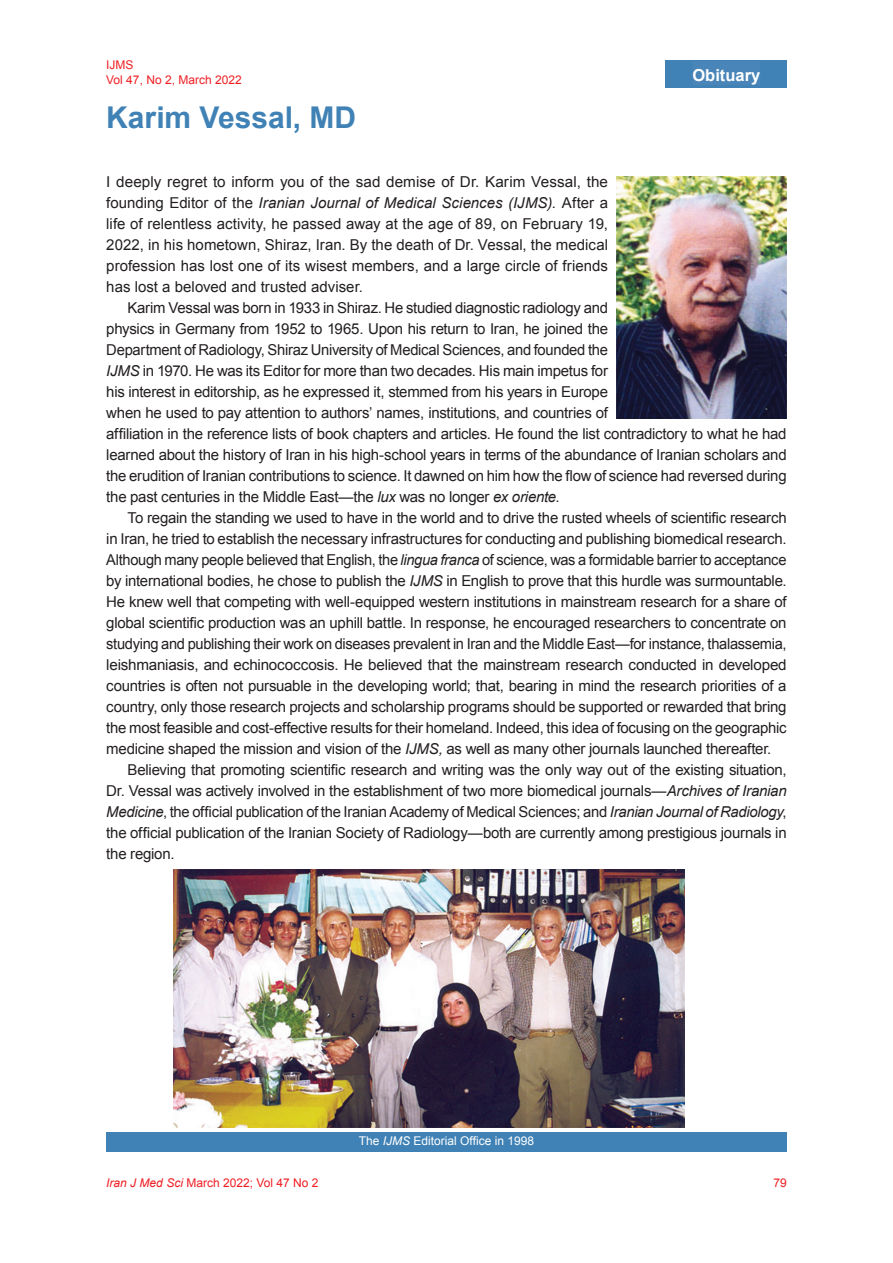
<style>
.page{position:relative;width:893px;height:1263px;background:#fff}
.page>*{position:absolute;margin:0;border:0;box-sizing:border-box;transform-origin:0 0}
.t1{font:700 30px "Arial";color:#4082b5}
.t2{font:700 16.5px "Arial";color:#fff}
.t3{font:15px/21px "Arial";letter-spacing:-.015em;color:#231f20;text-align:justify}
.t4{font:12px "Arial";color:#ee1d23}
.t5{font:12px "Arial";color:#fff}
.t6{font:12px/14.4px "Arial";color:#ee1f23}
.s1{font-style:italic}
</style>
<div class="page">
<div style="left:665px;top:60px;width:122px;height:28px;background:#4082b5"></div>
<div style="left:692px;top:61px;width:68px;height:24px;background:#4985b8"></div>
<img style="left:617px;top:176px;width:170px;height:242px">
<img style="left:174px;top:870px;width:511px;height:257px">
<div style="left:106px;top:1132px;width:681px;height:20px;background:#4082b5"></div>
<p class="t6" style="left:106px;top:58px;width:137px">IJMS<br>Vol 47, No 2, March 2022</p>
<h1 class="t1" style="left:106px;top:96px;width:251px">Karim Vessal, MD</h1>
<p class="t2" style="left:692px;top:63px;width:69px">Obituary</p>
<p class="t3" style="left:106px;top:172px;width:503px">I deeply regret to inform you of the sad demise of Dr. Karim Vessal, the founding Editor of the <span class="s1">Iranian Journal of Medical Sciences (IJMS).</span> After a life of relentless activity, he passed away at the age of 89, on February 19, 2022, in his hometown, Shiraz, Iran. By the death of Dr. Vessal, the medical profession has lost one of its wisest members, and a large circle of friends has lost a beloved and trusted adviser.</p>
<p class="t3" style="left:106px;top:298px;width:682px;text-align:left;text-indent:21px">Karim Vessal was born in 1933 in Shiraz. He studied diagnostic radiology and<br>physics in Germany from 1952 to 1965. Upon his return to Iran, he joined the<br>Department of Radiology, Shiraz University of Medical Sciences, and founded the<br><span class="s1">IJMS</span> in 1970. He was its Editor for more than two decades. His main impetus for<br>his interest in editorship, as he expressed it, stemmed from his years in Europe<br>when he used to pay attention to authors’ names, institutions, and countries of<br>affiliation in the reference lists of book chapters and articles. He found the list contradictory to what he had learned about the history of Iran in his high-school years in terms of the abundance of Iranian scholars and the erudition of Iranian contributions to science. It dawned on him how the flow of science had reversed during the past centuries in the Middle East—the <span class="s1">lux</span> was no longer <span class="s1">ex oriente</span>.</p>
<p class="t3" style="left:106px;top:508px;width:682px;text-indent:21px">To regain the standing we used to have in the world and to drive the rusted wheels of scientific research in Iran, he tried to establish the necessary infrastructures for conducting and publishing biomedical research.<br>Although many people believed that English, the <span class="s1">lingua franca</span> of science, was a formidable barrier to acceptance by international bodies, he chose to publish the <span class="s1">IJMS</span> in English to prove that this hurdle was surmountable.<br>He knew well that competing with well-equipped western institutions in mainstream research for a share of global scientific production was an uphill battle. In response, he encouraged researchers to concentrate on studying and publishing their work on diseases prevalent in Iran and the Middle East—for instance, thalassemia, leishmaniasis, and echinococcosis. He believed that the mainstream research conducted in developed countries is often not pursuable in the developing world; that, bearing in mind the research priorities of a country, only those research projects and scholarship programs should be supported or rewarded that bring the most feasible and cost-effective results for their homeland. Indeed, this idea of focusing on the geographic medicine shaped the mission and vision of the <span class="s1">IJMS,</span> as well as many other journals launched thereafter.</p>
<p class="t3" style="left:106px;top:760px;width:682px;text-indent:21px">Believing that promoting scientific research and writing was the only way out of the existing situation, Dr. Vessal was actively involved in the establishment of two more biomedical journals—<span class="s1">Archives of Iranian Medicine</span>, the official publication of the Iranian Academy of Medical Sciences; and <span class="s1">Iranian Journal of Radiology</span>, the official publication of the Iranian Society of Radiology—both are currently among prestigious journals in the region.</p>
<p class="t4" style="left:106px;top:1175px;width:214px"><span class="s1">Iran J Med Sci</span> March 2022; Vol 47 No 2</p>
<p class="t5" style="left:359px;top:1133px;width:177px">The <span class="s1">IJMS</span> Editorial Office in 1998</p>
<p class="t4" style="left:773px;top:1175px;width:15px">79</p>
</div>
